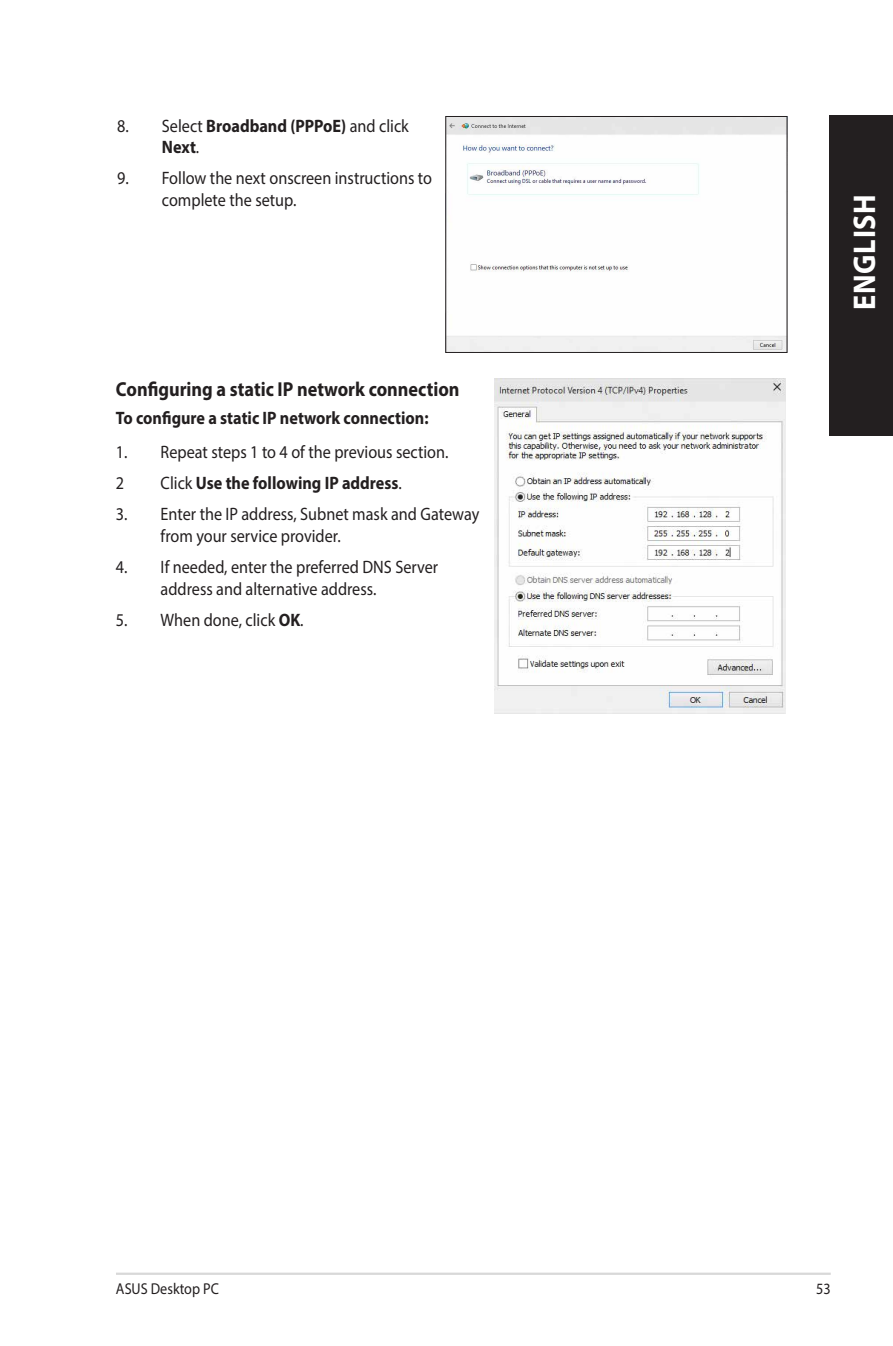
<style>
.page{position:relative;width:893px;height:1346px;background:#fff}
.page>*{position:absolute;margin:0;border:0;box-sizing:border-box;transform-origin:0 0}
.t1{font:700 31.5px "Myriad Pro";letter-spacing:.025em;color:#fff;scale:.9 1}
.t2{font:700 20.25px "Myriad Pro";color:#231f20;scale:.9 1}
.t3{font:18px/21.6px "Myriad Pro";color:#231f20;scale:.9 1}
.t4{font:700 18px/21.6px "Myriad Pro";color:#231f20;scale:.9 1}
.t5{font:15.75px "Myriad Pro";color:#231f20;scale:.9 1}
.s1{font-weight:400}
.s2{font-weight:700}
</style>
<div class="page">
<img style="left:447px;top:118px;width:338px;height:233px">
<div style="left:445px;top:116px;width:342px;height:237px;border:1px solid #231f20"></div>
<img style="left:495px;top:378px;width:291px;height:336px">
<hr style="left:116px;top:1272px;width:715px;height:3px;background:#d8d8d8">
<div style="left:829px;top:115px;width:64px;height:320px;background:#231f20"></div>
<p class="t4" style="left:162px;top:114px;width:276px;text-indent:-45px"><span class="s1">8. Select</span> Broadband (PPPoE) <span class="s1">and click<br></span>Next<span class="s1">.</span></p>
<p class="t3" style="left:162px;top:167px;width:302px;text-indent:-45px">9. Follow the next onscreen instructions to complete the setup.</p>
<p class="t2" style="left:116px;top:375px;width:383px">Configuring a static IP network connection</p>
<p class="t4" style="left:116px;top:406px;width:349px">To configure a static IP network connection:</p>
<p class="t3" style="left:116px;top:436px;width:371px;line-height:31.3px">1. Repeat steps 1 to 4 of the previous section.<br>2</p>
<p class="t4" style="left:161px;top:472px;width:270px"><span class="s1">Click</span> Use the following IP address<span class="s1">.</span></p>
<p class="t3" style="left:161px;top:503px;width:356px;text-indent:-45px">3. Enter the IP address, Subnet mask and Gateway from your service provider.</p>
<p class="t3" style="left:161px;top:556px;width:310px;text-indent:-45px">4. If needed, enter the preferred DNS Server address and alternative address.</p>
<p class="t3" style="left:116px;top:609px;width:210px">5. When done, click <span class="s2">OK</span>.</p>
<h1 class="t1" style="left:844px;top:310px;width:130px;rotate:-90deg">ENGLISH</h1>
<p class="t5" style="left:116px;top:1279px;width:116px">ASUS Desktop PC</p>
<p class="t5" style="left:816px;top:1279px;width:18px">53</p>
</div>
